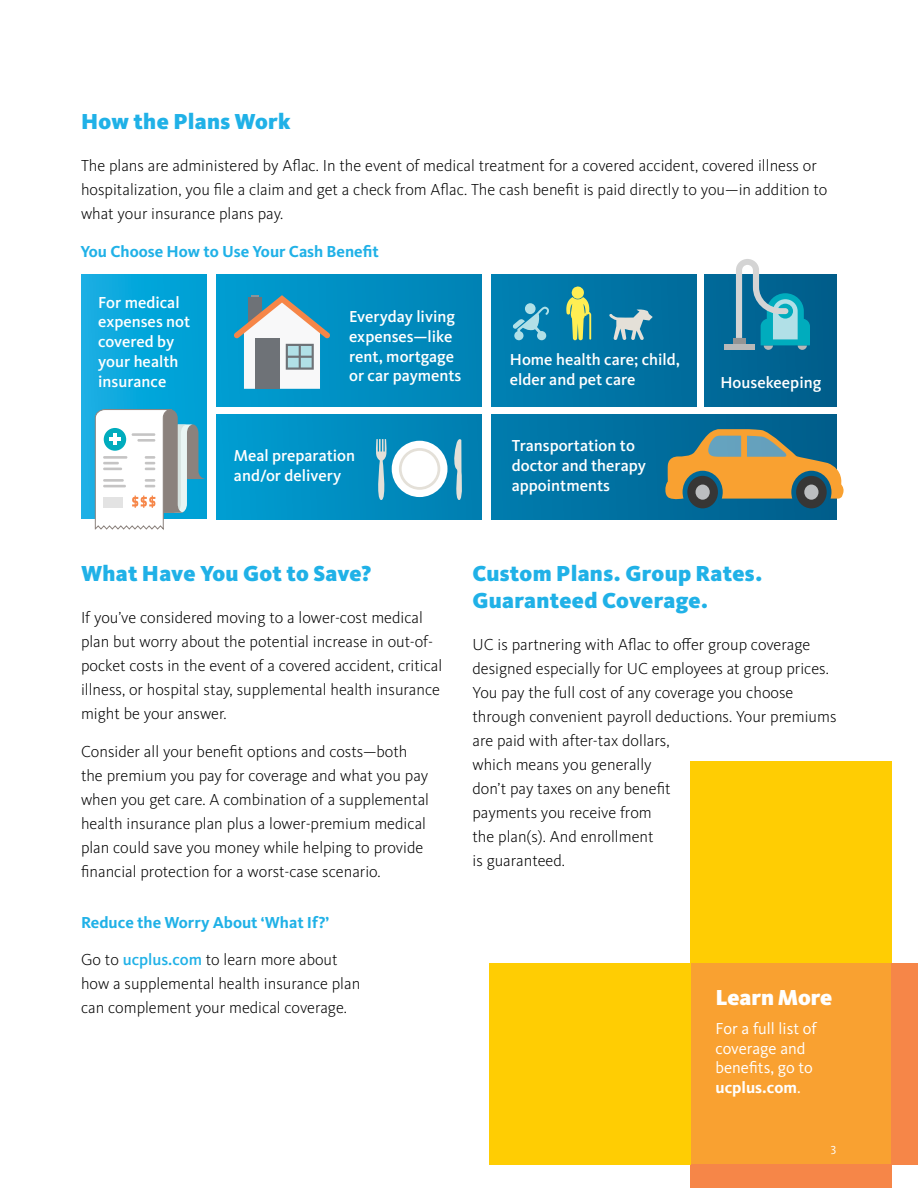
<style>
.page{position:relative;width:918px;height:1188px;background:#fff}
.page>*{position:absolute;margin:0;border:0;box-sizing:border-box;transform-origin:0 0}
.subhead{font:900 22.5px/27px "Kievit Pro";letter-spacing:.015em;color:#20b1e7}
.Header_1{font:900 22.5px "Kievit Pro";letter-spacing:.015em;color:#20b1e7}
.Header_3{font:900 22.5px "Kievit Pro";color:#fff}
.Body{font:300 16.5px/24px "Kievit Pro";color:#000}
.Header_2{font:500 16.5px/19.8px "Kievit Pro";color:#fff}
.Header_2-2{font:700 16.5px "Kievit Pro";color:#20b1e7}
.Body-2{font:16.5px/19.8px "Kievit Pro";color:#fff}
.t1{font:12px "Kievit Pro";color:#fff}
.s1{font-weight:500;color:#20b1e7}
.s2{font-weight:700}
</style>
<div class="page">
<div style="left:216px;top:415px;width:266px;height:104px;background:linear-gradient(to right,#009ed2,#007daf)"></div>
<div style="left:81px;top:274px;width:126px;height:245px;background:linear-gradient(to right,#18afe4,#009ed3)"></div>
<div style="left:705px;top:274px;width:132px;height:132px;background:#006492"></div>
<div style="left:216px;top:274px;width:266px;height:132px;background:linear-gradient(to right,#009dd2,#0082b4)"></div>
<div style="left:491px;top:274px;width:205px;height:132px;background:#0075a6"></div>
<div style="left:491px;top:415px;width:346px;height:104px;background:linear-gradient(to right,#007cae,#005d8a)"></div>
<div style="left:691px;top:963px;width:201px;height:202px;background:#f9a131"></div>
<div style="left:691px;top:761px;width:201px;height:202px;background:#ffcd03"></div>
<div style="left:892px;top:963px;width:26px;height:202px;background:#f68648"></div>
<div style="left:691px;top:1165px;width:201px;height:23px;background:#f68648"></div>
<div style="left:490px;top:963px;width:201px;height:202px;background:#ffcd03"></div>
<svg style="left:664px;top:429px;width:180px;height:79px;background:#838568"></svg>
<svg style="left:95px;top:409px;width:111px;height:121px"></svg>
<svg style="left:375px;top:438px;width:89px;height:62px"></svg>
<div style="left:724px;top:344px;width:30px;height:6px;background:#b8b8b8"></div>
<div style="left:733px;top:338px;width:12px;height:6px;background:#949494"></div>
<svg style="left:736px;top:259px;width:74px;height:91px"></svg>
<svg style="left:234px;top:295px;width:96px;height:94px"></svg>
<svg style="left:609px;top:309px;width:44px;height:31px"></svg>
<svg style="left:525px;top:303px;width:11px;height:11px"></svg>
<svg style="left:513px;top:307px;width:36px;height:33px"></svg>
<svg style="left:566px;top:286px;width:25px;height:54px"></svg>
<p class="Header_1" style="left:81px;top:108px;width:211px">How the Plans Work</p>
<p class="Body" style="left:81px;top:153px;width:748px">The plans are administered by Aflac. In the event of medical treatment for a covered accident, covered illness or hospitalization, you file a claim and get a check from Aflac. The cash benefit is paid directly to you—in addition to what your insurance plans pay.</p>
<p class="Header_2-2" style="left:80px;top:242px;width:300px">You Choose How to Use Your Cash Benefit</p>
<p class="Header_2" style="left:98px;top:292px;width:94px">For medical expenses not covered by your health insurance</p>
<p class="Header_2" style="left:349px;top:306px;width:114px">Everyday living expenses—like rent, mortgage or car payments</p>
<p class="Header_2" style="left:510px;top:350px;width:172px">Home health care; child, elder and pet care</p>
<p class="Header_2" style="left:720px;top:372px;width:102px">Housekeeping</p>
<p class="Header_2" style="left:234px;top:445px;width:123px">Meal preparation and/or delivery</p>
<p class="subhead" style="left:81px;top:560px;width:292px">What Have You Got to Save?</p>
<p class="Body" style="left:81px;top:606px;width:363px">If you’ve considered moving to a lower-cost medical plan but worry about the potential increase in out-of&shy;pocket costs in the event of a covered accident, critical illness, or hospital stay, supplemental health insurance might be your answer.</p>
<p class="Body" style="left:81px;top:739px;width:350px">Consider all your benefit options and costs—both the premium you pay for coverage and what you pay when you get care. A combination of a supplemental health insurance plan plus a lower-premium medical plan could save you money while helping to provide financial protection for a worst-case scenario.</p>
<p class="Header_2-2" style="left:81px;top:912px;width:250px">Reduce the Worry About ‘What If?’</p>
<p class="Body" style="left:81px;top:948px;width:281px">Go to <span class="s1">ucplus.com</span> to learn more about how a supplemental health insurance plan can complement your medical coverage.</p>
<p class="Header_2" style="left:512px;top:436px;width:135px">Transportation to doctor and therapy appointments</p>
<p class="subhead" style="left:472px;top:560px;width:292px">Custom Plans. Group Rates.<br>Guaranteed Coverage.</p>
<p class="Body" style="left:472px;top:633px;width:366px">UC is partnering with Aflac to offer group coverage designed especially for UC employees at group prices.<br>You pay the full cost of any coverage you choose through convenient payroll deductions. Your premiums are paid with after-tax dollars,<br>which means you generally<br>don’t pay taxes on any benefit<br>payments you receive from<br>the plan(s). And enrollment<br>is guaranteed.</p>
<p class="Header_3" style="left:716px;top:984px;width:118px">Learn More</p>
<p class="Body-2" style="left:716px;top:1018px;width:103px">For a full list of coverage and benefits, go to <span class="s2">ucplus.com</span>.</p>
<p class="t1" style="left:831px;top:1143px;width:7px">3</p>
</div>
